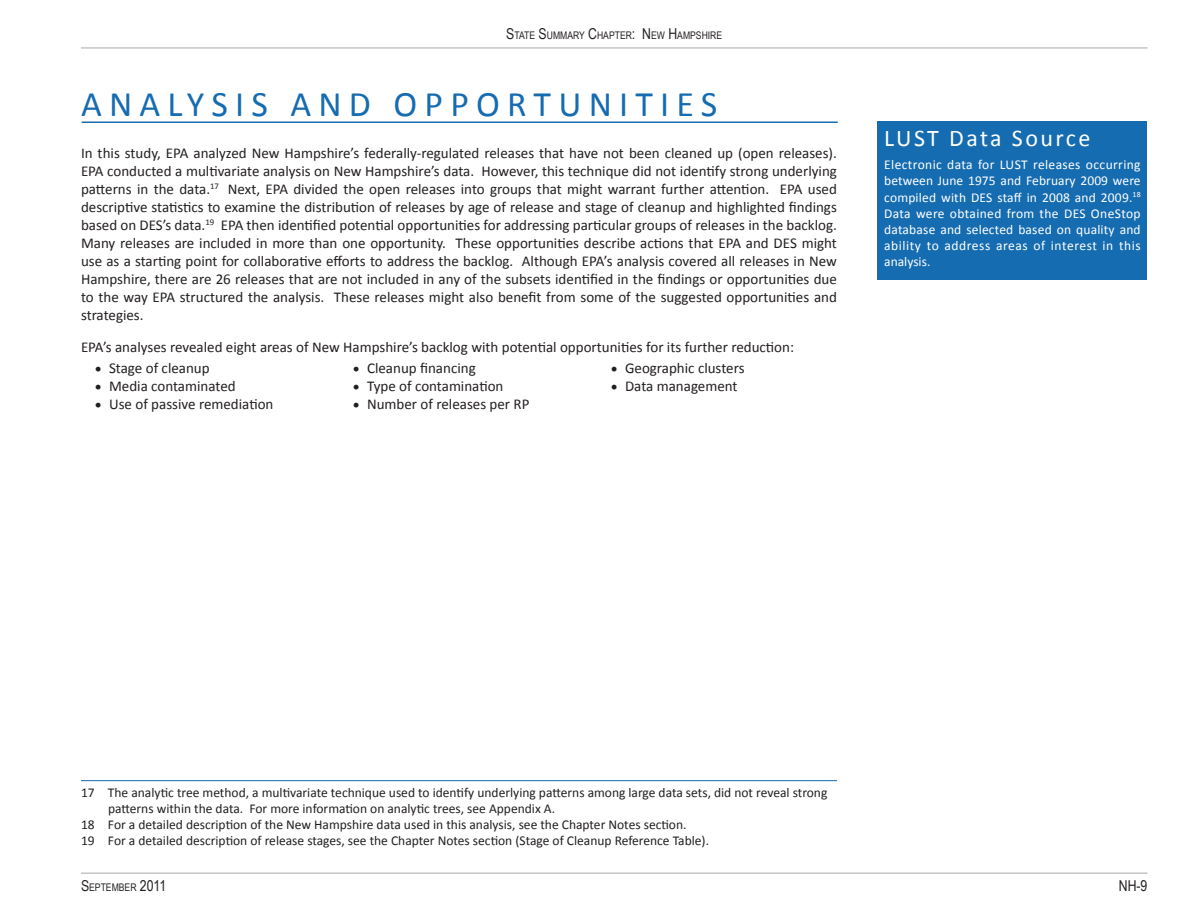
<style>
.page{position:relative;width:1188px;height:918px;background:#fff}
.page>*{position:absolute;margin:0;border:0;box-sizing:border-box;transform-origin:0 0}
.t1{font:36px "Calibri";letter-spacing:.2em;color:#166cb1}
.t2{font:24px "Calibri";letter-spacing:.1em;color:#fff}
.Body{font:15px/18px "Calibri";color:#231f20;text-align:justify}
.t3{font:15px "Arial Narrow";color:#231f20}
.footnotekb{font:13.5px/16.2px "Calibri";color:#231f20}
.t4{font:13.5px/16.2px "Calibri";letter-spacing:.04em;color:#fff;text-align:justify}
.t5{font:10.5px "Arial Narrow";color:#231f20}
.s1{font-size:15px}
</style>
<div class="page">
<hr style="left:81px;top:48px;width:1067px;height:1px;background:#a8a9ad">
<hr style="left:81px;top:873px;width:1067px;height:1px;background:#a8a9ad">
<hr style="left:81px;top:780px;width:756px;height:1px;background:#166cb1">
<div style="left:878px;top:122px;width:270px;height:158px;background:#166cb1"></div>
<hr style="left:82px;top:122px;width:756px;height:1px;background:#166cb1">
<p class="t5" style="left:506px;top:28px;width:218px"><span class="s1">S</span>TATE <span class="s1">S</span>UMMARY <span class="s1">C</span>HAPTER<span class="s1">: N</span>EW <span class="s1">H</span>AMPSHIRE</p>
<p class="t1" style="left:81px;top:81px;width:638px">ANALYSIS AND OPPORTUNITIES</p>
<p class="Body" style="left:81px;top:144px;width:757px">In this study, EPA analyzed New Hampshire’s federally-regulated releases that have not been cleaned up (open releases).<br>EPA conducted a multivariate analysis on New Hampshire’s data. However, this technique did not identify strong underlying patterns in the data.<sup>17</sup> Next, EPA divided the open releases into groups that might warrant further attention. EPA used descriptive statistics to examine the distribution of releases by age of release and stage of cleanup and highlighted findings based on DES’s data.<sup>19</sup> EPA then identified potential opportunities for addressing particular groups of releases in the backlog.<br>Many releases are included in more than one opportunity. These opportunities describe actions that EPA and DES might use as a starting point for collaborative efforts to address the backlog. Although EPA’s analysis covered all releases in New Hampshire, there are 26 releases that are not included in any of the subsets identified in the findings or opportunities due to the way EPA structured the analysis. These releases might also benefit from some of the suggested opportunities and strategies.</p>
<p class="Body" style="left:81px;top:337px;width:715px">EPA’s analyses revealed eight areas of New Hampshire’s backlog with potential opportunities for its further reduction:</p>
<p class="Body" style="left:95px;top:358px;width:116px">• Stage of cleanup</p>
<p class="Body" style="left:95px;top:376px;width:142px">• Media contaminated</p>
<p class="Body" style="left:95px;top:394px;width:180px">• Use of passive remediation</p>
<p class="Body" style="left:353px;top:358px;width:124px">• Cleanup financing</p>
<p class="Body" style="left:353px;top:376px;width:152px">• Type of contamination</p>
<p class="Body" style="left:353px;top:394px;width:178px">• Number of releases per RP</p>
<p class="Body" style="left:611px;top:358px;width:135px">• Geographic clusters</p>
<p class="Body" style="left:611px;top:376px;width:128px">• Data management</p>
<p class="t2" style="left:884px;top:123px;width:208px">LUST Data Source</p>
<p class="t4" style="left:884px;top:156px;width:258px">Electronic data for LUST releases occurring between June 1975 and February 2009 were compiled with DES staff in 2008 and 2009.<sup>18<br></sup>Data were obtained from the DES OneStop database and selected based on quality and ability to address areas of interest in this analysis.</p>
<p class="footnotekb" style="left:108px;top:784px;width:721px;text-indent:-27px">17 The analytic tree method, a multivariate technique used to identify underlying patterns among large data sets, did not reveal strong patterns within the data. For more information on analytic trees, see Appendix A.</p>
<p class="footnotekb" style="left:81px;top:816px;width:607px">18 For a detailed description of the New Hampshire data used in this analysis, see the Chapter Notes section.</p>
<p class="footnotekb" style="left:81px;top:832px;width:630px">19 For a detailed description of release stages, see the Chapter Notes section (Stage of Cleanup Reference Table).</p>
<p class="t5" style="left:81px;top:880px;width:87px"><span class="s1">S</span>EPTEMBER <span class="s1">2011</span></p>
<p class="t3" style="left:1119px;top:875px;width:30px">NH-9</p>
</div>
